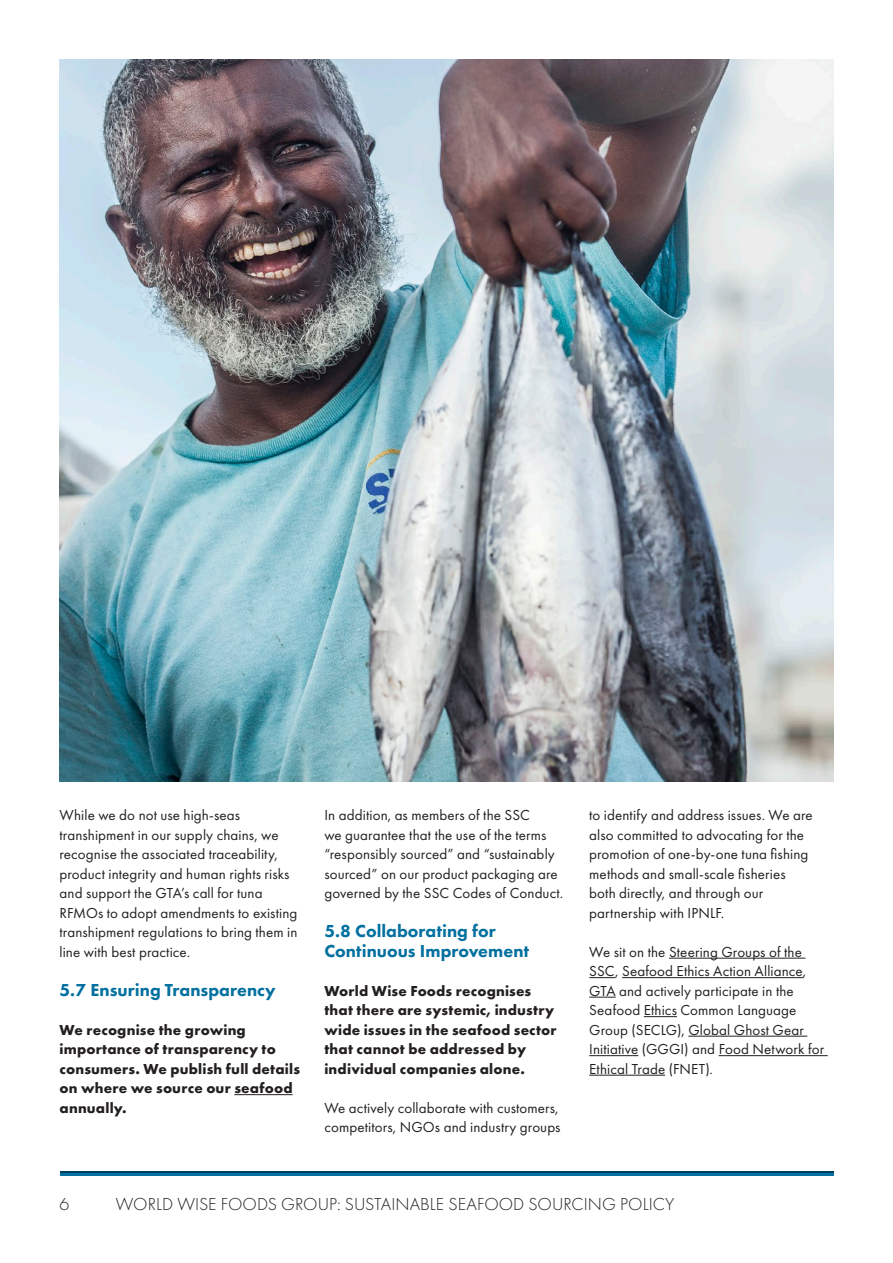
<style>
.page{position:relative;width:893px;height:1263px;background:#fff}
.page>*{position:absolute;margin:0;border:0;box-sizing:border-box;transform-origin:0 0}
.t1{font:300 18px "Futura PT";color:#231f20}
.Body{font:800 18px/19.5px "Futura PT";color:#03709f}
.c_head{font:800 18px "Futura PT";letter-spacing:.005em;color:#03709f}
.Body-2{font:15px/19.5px "Futura PT";letter-spacing:.01em;color:#231f20}
.Body-3{font:700 15px/19.5px "Futura PT";letter-spacing:.015em;color:#231f20}
</style>
<div class="page">
<hr style="left:60px;top:1171px;width:773px;height:2px;background:#004161">
<hr style="left:60px;top:1173px;width:773px;height:3px;background:#03709f">
<hr style="left:234px;top:1094px;width:59px;height:1px;background:#231f20">
<hr style="left:669px;top:958px;width:136px;height:1px;background:#231f20">
<svg style="left:589px;top:977px;width:26px;height:1px"></svg>
<hr style="left:622px;top:977px;width:181px;height:1px;background:#231f20">
<svg style="left:589px;top:997px;width:27px;height:1px"></svg>
<hr style="left:644px;top:1016px;width:33px;height:1px;background:#231f20">
<hr style="left:688px;top:1036px;width:119px;height:1px;background:#231f20">
<hr style="left:589px;top:1055px;width:49px;height:1px;background:#231f20">
<hr style="left:719px;top:1055px;width:109px;height:1px;background:#231f20">
<hr style="left:589px;top:1075px;width:76px;height:1px;background:#231f20">
<img style="left:60px;top:60px;width:773px;height:721px">
<p class="Body-2" style="left:60px;top:805px;width:239px">While we do not use high-seas transhipment in our supply chains, we recognise the associated traceability, product integrity and human rights risks and support the GTA’s call for tuna RFMOs to adopt amendments to existing transhipment regulations to bring them in line with best practice.</p>
<p class="c_head" style="left:60px;top:978px;width:218px">5.7 Ensuring Transparency</p>
<p class="Body-3" style="left:60px;top:1019px;width:242px">We recognise the growing importance of transparency to consumers. We publish full details on where we source our seafood annually.</p>
<p class="Body-2" style="left:324px;top:805px;width:240px">In addition, as members of the SSC<br>we guarantee that the use of the terms “responsibly sourced” and “sustainably sourced” on our product packaging are governed by the SSC Codes of Conduct.</p>
<p class="Body" style="left:324px;top:921px;width:206px">5.8 Collaborating for<br>Continuous Improvement</p>
<p class="Body-3" style="left:324px;top:980px;width:234px">World Wise Foods recognises that there are systemic, industry wide issues in the seafood sector that cannot be addressed by individual companies alone.</p>
<p class="Body-2" style="left:324px;top:1098px;width:238px">We actively collaborate with customers, competitors, NGOs and industry groups</p>
<p class="Body-2" style="left:589px;top:805px;width:225px">to identify and address issues. We are also committed to advocating for the promotion of one-by-one tuna fishing methods and small-scale fisheries both directly, and through our partnership with IPNLF.</p>
<p class="Body-2" style="left:589px;top:942px;width:236px">We sit on the Steering Groups of the SSC, Seafood Ethics Action Alliance, GTA and actively participate in the Seafood Ethics Common Language Group (SECLG), Global Ghost Gear Initiative (GGGI) and Food Network for Ethical Trade (FNET).</p>
<p class="t1" style="left:60px;top:1194px;width:11px">6</p>
<p class="t1" style="left:116px;top:1194px;width:560px">WORLD WISE FOODS GROUP: SUSTAINABLE SEAFOOD SOURCING POLICY</p>
</div>
